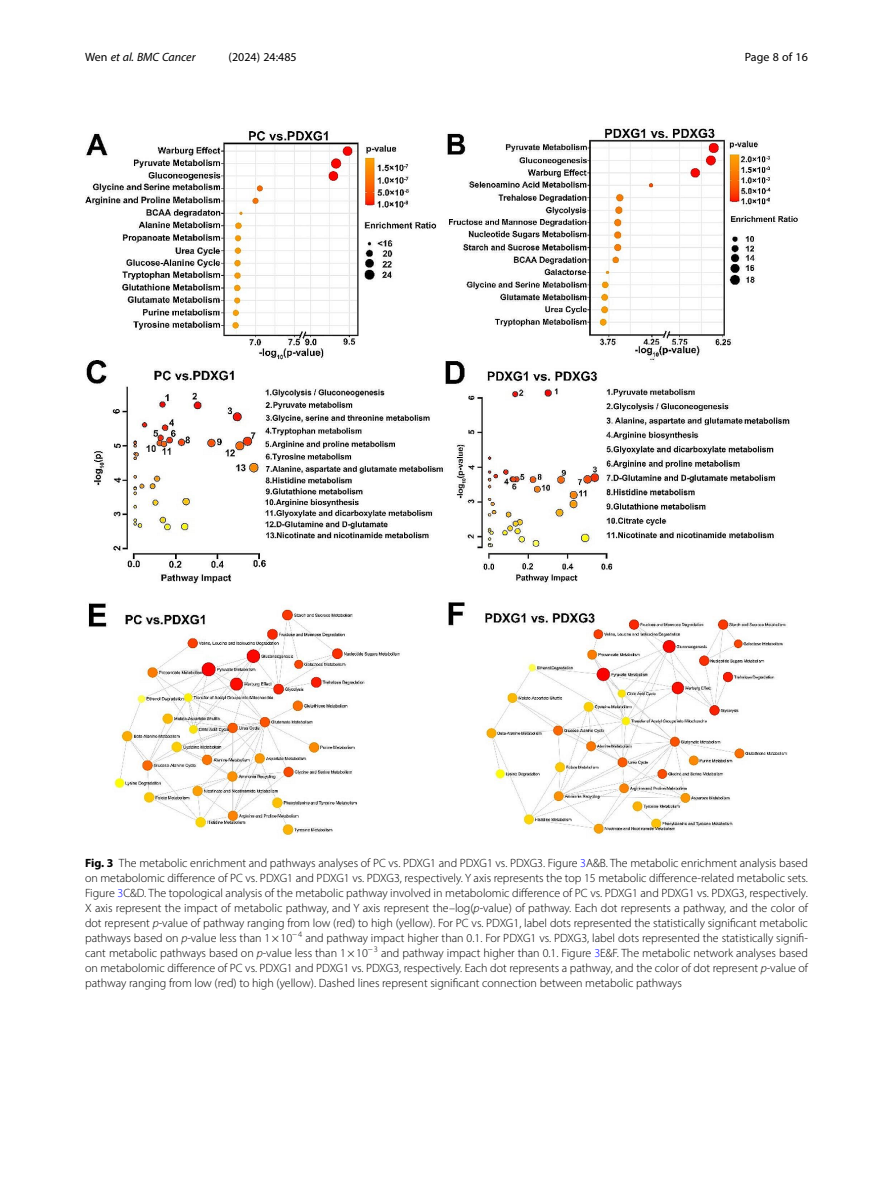
<style>
.page{position:relative;width:893px;height:1191px;background:#fff}
.page>*{position:absolute;margin:0;border:0;box-sizing:border-box;transform-origin:0 0}
.Figure_Caption{font:300 12px/15px "Myriad Pro";color:#000;text-align:justify}
.t1{font:12px "Myriad Pro";color:#000}
.t2{font:italic 12px "Myriad Pro";color:#000}
.s1{font-style:normal}
.s2{font-weight:700}
.s3{color:#00f}
.s4{font-style:italic}
</style>
<div class="page">
<img style="left:85px;top:128px;width:713px;height:708px">
<p class="t2" style="left:85px;top:50px;width:112px"><span class="s1">Wen</span> et al. BMC Cancer</p>
<p class="t1" style="left:229px;top:50px;width:70px">(2024) 24:485</p>
<p class="t1" style="left:745px;top:50px;width:65px">Page 8 of 16</p>
<p class="Figure_Caption" style="left:85px;top:855px;width:724px"><span class="s2">Fig. 3</span> The metabolic enrichment and pathways analyses of PC vs. PDXG1 and PDXG1 vs. PDXG3. Figure <span class="s3">3</span>A&amp;B. The metabolic enrichment analysis based on metabolomic difference of PC vs. PDXG1 and PDXG1 vs. PDXG3, respectively. Y axis represents the top 15 metabolic difference-related metabolic sets.<br>Figure <span class="s3">3</span>C&amp;D. The topological analysis of the metabolic pathway involved in metabolomic difference of PC vs. PDXG1 and PDXG1 vs. PDXG3, respectively.<br>X axis represent the impact of metabolic pathway, and Y axis represent the–log(<span class="s4">p</span>-value) of pathway. Each dot represents a pathway, and the color of dot represent <span class="s4">p</span>-value of pathway ranging from low (red) to high (yellow). For PC vs. PDXG1, label dots represented the statistically significant metabolic pathways based on <span class="s4">p</span>-value less than 1×10<sup>−4</sup> and pathway impact higher than 0.1. For PDXG1 vs. PDXG3, label dots represented the statistically signifi&shy;cant metabolic pathways based on <span class="s4">p</span>-value less than 1×10<sup>−3</sup> and pathway impact higher than 0.1. Figure <span class="s3">3</span>E&amp;F. The metabolic network analyses based on metabolomic difference of PC vs. PDXG1 and PDXG1 vs. PDXG3, respectively. Each dot represents a pathway, and the color of dot represent <span class="s4">p</span>-value of pathway ranging from low (red) to high (yellow). Dashed lines represent significant connection between metabolic pathways</p>
</div>
